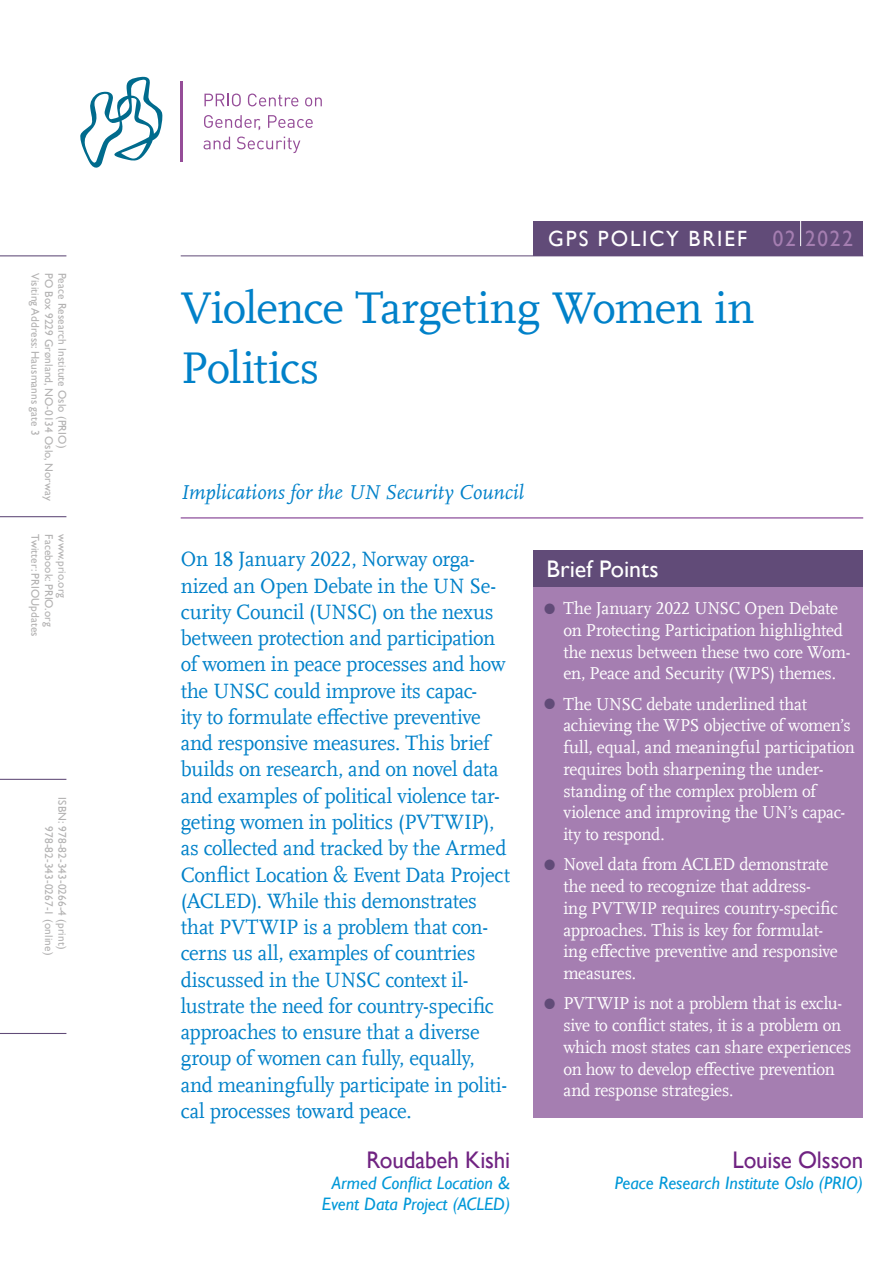
<style>
.page{position:relative;width:893px;height:1263px;background:#fff}
.page>*{position:absolute;margin:0;border:0;box-sizing:border-box;transform-origin:0 0}
.t1{font:46.5px/60px "Scala Offc Pro";letter-spacing:-.02em;color:#0081c9}
.t2{font:24px "Gill Sans";letter-spacing:-.005em;color:#702382;scale:.96 1}
.t3{font:24px "Gill Sans";color:#fff}
.t4{font:22.05px "Gill Sans";letter-spacing:.095em;color:#fff;scale:.96 1}
.t5{font:22.05px "Gill Sans";letter-spacing:.085em;color:#a57eb1;scale:.96 1}
.t6{font:21.75px/26.2px "Scala Offc Pro";letter-spacing:-.015em;color:#0081c9;scale:.96 1}
.t7{font:italic 21px "Scala Offc Pro";color:#0081c9}
.t8{font:18px/21.8px "Scala Offc Pro";letter-spacing:-.01em;color:#fff;scale:.96 1}
.t9{font:italic 18px/21px "Gill Sans";color:#0098d8;text-align:center}
.t10{font:11.25px/13.5px "Gill Sans";letter-spacing:.01em;color:#b3b2b2}
.s1{font-size:45px;color:#614b78}
</style>
<div class="page">
<hr style="left:0;top:255px;width:66px;height:1px;background:#614b78">
<hr style="left:0;top:516px;width:66px;height:1px;background:#614b78">
<hr style="left:0;top:779px;width:66px;height:1px;background:#614b78">
<hr style="left:0;top:1033px;width:66px;height:1px;background:#614b78">
<hr style="left:181px;top:255px;width:682px;height:1px;background:#614b78">
<div style="left:534px;top:222px;width:329px;height:34px;background:#614b78"></div>
<hr style="left:800px;top:208px;width:1px;height:38px;background:#fff">
<div style="left:534px;top:550px;width:329px;height:37px;background:#614b78"></div>
<hr style="left:181px;top:517px;width:682px;height:1px;background:#702382">
<svg style="left:204px;top:94px;width:37px;height:12px"></svg>
<svg style="left:248px;top:94px;width:50px;height:12px"></svg>
<svg style="left:305px;top:97px;width:17px;height:9px"></svg>
<svg style="left:204px;top:115px;width:56px;height:15px"></svg>
<svg style="left:268px;top:115px;width:45px;height:13px"></svg>
<svg style="left:204px;top:137px;width:26px;height:12px"></svg>
<svg style="left:237px;top:137px;width:63px;height:16px"></svg>
<hr style="left:180px;top:81px;width:2px;height:81px;background:#954d98">
<svg style="left:80px;top:77px;width:83px;height:91px"></svg>
<div style="left:534px;top:588px;width:329px;height:530px;background:#a57eb1"></div>
<p class="t10" style="left:42px;top:273px;width:164px;rotate:90deg">Visiting Address: Hausmanns gate 3</p>
<p class="t10" style="left:55px;top:273px;width:229px;rotate:90deg">PO Box 9229 Grønland, NO-0134 Oslo, Norway</p>
<p class="t10" style="left:69px;top:273px;width:177px;rotate:90deg">Peace Research Institute Oslo (PRIO)</p>
<p class="t10" style="left:42px;top:534px;width:104px;rotate:90deg">Twitter: PRIOUpdates</p>
<p class="t10" style="left:55px;top:534px;width:94px;rotate:90deg">Facebook: PRIO.org</p>
<p class="t10" style="left:69px;top:534px;width:65px;rotate:90deg">www.prio.org</p>
<p class="t10" style="left:69px;top:826px;width:130px;text-indent:-29px;rotate:90deg">ISBN: 978-82-343-0266-4 (print)<br>978-82-343-0267-1 (online)</p>
<p class="t4" style="left:548px;top:226px;width:209px">GPS POLICY BRIEF</p>
<h1 class="t1" style="left:181px;top:278px;width:575px">Violence Targeting Women in<br>Politics</h1>
<p class="t5" style="left:773px;top:226px;width:85px">02 2022</p>
<p class="t7" style="left:181px;top:480px;width:345px">Implications for the UN Security Council</p>
<p class="t6" style="left:181px;top:546px;width:344px">On 18 January 2022, Norway orga&shy;nized an Open Debate in the UN Se&shy;curity Council (UNSC) on the nexus between protection and participation of women in peace processes and how the UNSC could improve its capac-<br>ity to formulate effective preventive and responsive measures. This brief builds on research, and on novel data and examples of political violence tar&shy;geting women in politics (PVTWIP), as collected and tracked by the Armed Conflict Location &amp; Event Data Project (ACLED). While this demonstrates that PVTWIP is a problem that con&shy;cerns us all, examples of countries discussed in the UNSC context il&shy;lustrate the need for country-specific approaches to ensure that a diverse group of women can fully, equally, and meaningfully participate in politi&shy;cal processes toward peace.</p>
<p class="t2" style="left:367px;top:1146px;width:151px">Roudabeh Kishi</p>
<p class="t9" style="left:322px;top:1173px;width:190px">Armed Conflict Location &amp;<br>Event Data Project (ACLED)</p>
<p class="t3" style="left:546px;top:555px;width:114px">Brief Points</p>
<p class="t8" style="left:563px;top:597px;width:300px;text-indent:-21px"><span class="s1">•</span> The January 2022 UNSC Open Debate on Protecting Participation highlighted the nexus between these two core Wom&shy;en, Peace and Security (WPS) themes.</p>
<p class="t8" style="left:563px;top:693px;width:305px;text-indent:-21px"><span class="s1">•</span> The UNSC debate underlined that achieving the WPS objective of women’s full, equal, and meaningful participation requires both sharpening the under&shy;standing of the complex problem of violence and improving the UN’s capac&shy;ity to respond.</p>
<p class="t8" style="left:563px;top:853px;width:287px;text-indent:-21px"><span class="s1">•</span> Novel data from ACLED demonstrate the need to recognize that address&shy;ing PVTWIP requires country-specific approaches. This is key for formulat&shy;ing effective preventive and responsive measures.</p>
<p class="t8" style="left:563px;top:992px;width:301px;text-indent:-21px"><span class="s1">•</span> PVTWIP is not a problem that is exclu&shy;sive to conflict states, it is a problem on which most states can share experiences on how to develop effective prevention and response strategies.</p>
<p class="t2" style="left:733px;top:1146px;width:138px">Louise Olsson</p>
<p class="t9" style="left:615px;top:1173px;width:250px">Peace Research Institute Oslo (PRIO)</p>
</div>
